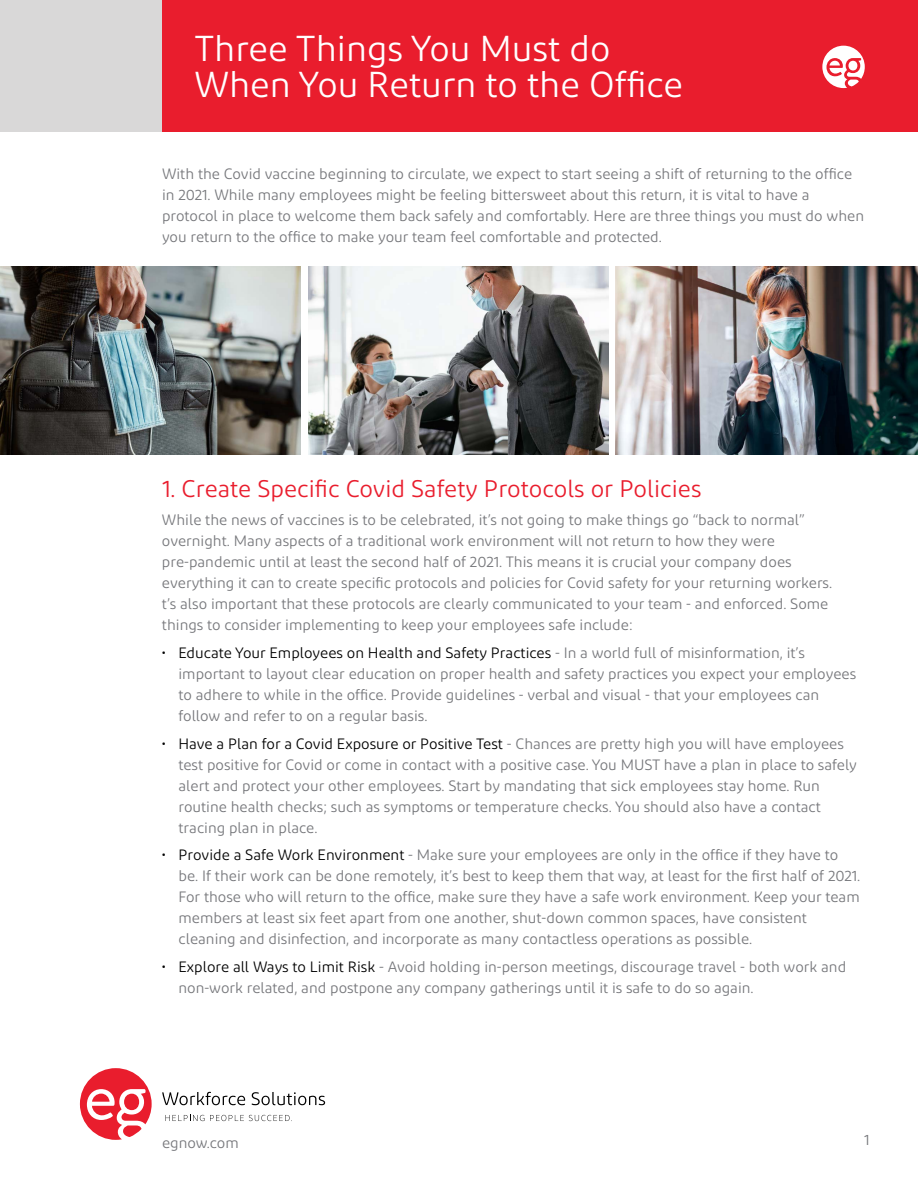
<style>
.page{position:relative;width:918px;height:1188px;background:#fff}
.page>*{position:absolute;margin:0;border:0;box-sizing:border-box;transform-origin:0 0}
.t1{font:36px/36px "Diodrum";color:#fff}
.t2{font:24px "Diodrum";color:#e91d2d}
.t3{font:15px/21px "Diodrum";color:#76777b}
.s1{color:#000}
</style>
<div class="page">
<div style="left:162px;top:0;width:756px;height:132px;background:#e91d2d"></div>
<div style="left:0;top:0;width:162px;height:132px;background:#d9d8d8"></div>
<svg style="left:822px;top:46px;width:43px;height:42px"></svg>
<div style="left:848px;top:61px;width:9px;height:9px;background:#fff;border-radius:50%"></div>
<img style="left:0;top:267px;width:301px;height:187px">
<img style="left:308px;top:267px;width:301px;height:187px">
<img style="left:616px;top:267px;width:302px;height:187px">
<svg style="left:162px;top:1092px;width:83px;height:13px"></svg>
<svg style="left:252px;top:1092px;width:73px;height:13px"></svg>
<svg style="left:165px;top:1115px;width:39px;height:6px"></svg>
<svg style="left:210px;top:1115px;width:82px;height:6px"></svg>
<svg style="left:80px;top:1068px;width:72px;height:72px"></svg>
<div style="left:124px;top:1094px;width:15px;height:16px;background:#e91d2d;border-radius:50%"></div>
<h1 class="t1" style="left:194px;top:30px;width:490px">Three Things You Must do<br>When You Return to the Office</h1>
<p class="t3" style="left:162px;top:163px;width:704px">With the Covid vaccine beginning to circulate, we expect to start seeing a shift of returning to the office in 2021. While many employees might be feeling bittersweet about this return, it is vital to have a protocol in place to welcome them back safely and comfortably. Here are three things you must do when you return to the office to make your team feel comfortable and protected.</p>
<h2 class="t2" style="left:162px;top:474px;width:541px">1. Create Specific Covid Safety Protocols or Policies</h2>
<p class="t3" style="left:162px;top:509px;width:672px">While the news of vaccines is to be celebrated, it’s not going to make things go “back to normal” overnight. Many aspects of a traditional work environment will not return to how they were pre-pandemic until at least the second half of 2021. This means it is crucial your company does everything it can to create specific protocols and policies for Covid safety for your returning workers. t’s also important that these protocols are clearly communicated to your team - and enforced. Some things to consider implementing to keep your employees safe include:</p>
<p class="t3" style="left:178px;top:642px;width:679px;text-indent:-16px"><span class="s1">• Educate Your Employees on Health and Safety Practices</span> - In a world full of misinformation, it’s important to layout clear education on proper health and safety practices you expect your employees to adhere to while in the office. Provide guidelines - verbal and visual - that your employees can follow and refer to on a regular basis.</p>
<p class="t3" style="left:178px;top:733px;width:680px;text-indent:-16px"><span class="s1">• Have a Plan for a Covid Exposure or Positive Test</span> - Chances are pretty high you will have employees test positive for Covid or come in contact with a positive case. You MUST have a plan in place to safely alert and protect your other employees. Start by mandating that sick employees stay home. Run routine health checks; such as symptoms or temperature checks. You should also have a contact tracing plan in place.</p>
<p class="t3" style="left:178px;top:844px;width:683px;text-indent:-16px"><span class="s1">• Provide a Safe Work Environment</span> - Make sure your employees are only in the office if they have to be. If their work can be done remotely, it’s best to keep them that way, at least for the first half of 2021.<br>For those who will return to the office, make sure they have a safe work environment. Keep your team members at least six feet apart from one another, shut-down common spaces, have consistent cleaning and disinfection, and incorporate as many contactless operations as possible.</p>
<p class="t3" style="left:178px;top:956px;width:669px;text-indent:-16px"><span class="s1">• Explore all Ways to Limit Risk</span> - Avoid holding in-person meetings, discourage travel - both work and non-work related, and postpone any company gatherings until it is safe to do so again.</p>
<p class="t3" style="left:162px;top:1132px;width:78px">egnow.com</p>
<p class="t3" style="left:864px;top:1129px;width:7px">1</p>
</div>
